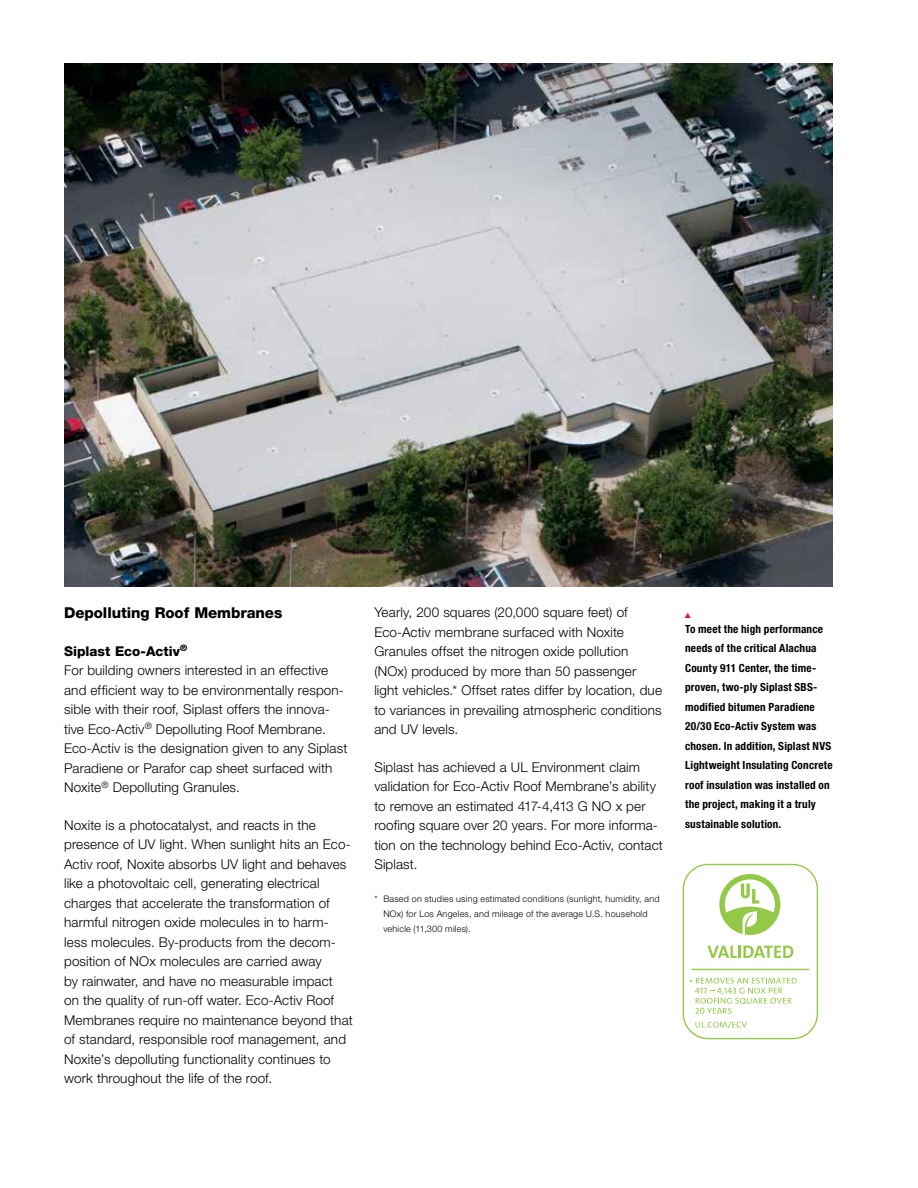
<style>
.page{position:relative;width:918px;height:1188px;background:#fff}
.page>*{position:absolute;margin:0;border:0;box-sizing:border-box;transform-origin:0 0}
.t1{font:800 15px "Helvetica Neue LT Std";letter-spacing:-.005em;color:#000}
.t2{font:300 13.5px/19.5px "Helvetica Neue LT Std";letter-spacing:.01em;color:#000}
.t3{font:700 condensed 11.25px/19.5px "Helvetica Neue LT Std";letter-spacing:.015em;color:#000}
.t4{font:300 9px/15px "Helvetica Neue LT Std";letter-spacing:.025em;color:#000}
.s1{font-weight:800}
</style>
<div class="page">
<img style="left:64px;top:64px;width:769px;height:523px">
<div style="left:683px;top:864px;width:135px;height:175px;border:1px solid #94c947;border-radius:25px"></div>
<svg style="left:719px;top:874px;width:61px;height:61px"></svg>
<hr style="left:692px;top:969px;width:117px;height:1px;background:#94c947">
<svg style="left:690px;top:978px;width:107px;height:36px"></svg>
<svg style="left:707px;top:946px;width:86px;height:12px"></svg>
<svg style="left:695px;top:1021px;width:52px;height:8px"></svg>
<p class="t1" style="left:64px;top:604px;width:220px">Depolluting Roof Membranes</p>
<p class="t2" style="left:64px;top:641px;width:285px"><span class="s1">Siplast Eco-Activ</span><sup>®<br></sup>For building owners interested in an effective and efficient way to be environmentally respon&shy;sible with their roof, Siplast offers the innova&shy;tive Eco-Activ<sup>®</sup> Depolluting Roof Membrane.<br>Eco-Activ is the designation given to any Siplast Paradiene or Parafor cap sheet surfaced with Noxite<sup>®</sup> Depolluting Granules.</p>
<p class="t2" style="left:64px;top:815px;width:290px">Noxite is a photocatalyst, and reacts in the presence of UV light. When sunlight hits an Eco-Activ roof, Noxite absorbs UV light and behaves like a photovoltaic cell, generating electrical charges that accelerate the transformation of harmful nitrogen oxide molecules in to harm&shy;less molecules. By-products from the decom&shy;position of NOx molecules are carried away<br>by rainwater, and have no measurable impact<br>on the quality of run-off water. Eco-Activ Roof Membranes require no maintenance beyond that of standard, responsible roof management, and Noxite’s depolluting functionality continues to work throughout the life of the roof.</p>
<p class="t2" style="left:374px;top:602px;width:289px">Yearly, 200 squares (20,000 square feet) of Eco-Activ membrane surfaced with Noxite Granules offset the nitrogen oxide pollution (NOx) produced by more than 50 passenger light vehicles.* Offset rates differ by location, due to variances in prevailing atmospheric conditions and UV levels.</p>
<p class="t2" style="left:374px;top:757px;width:290px">Siplast has achieved a UL Environment claim validation for Eco-Activ Roof Membrane’s ability to remove an estimated 417-4,413 G NO x per roofing square over 20 years. For more informa&shy;tion on the technology behind Eco-Activ, contact Siplast.</p>
<p class="t4" style="left:383px;top:891px;width:278px;text-indent:-9px">* Based on studies using estimated conditions (sunlight, humidity, and<br>NOx) for Los Angeles, and mileage of the average U.S. household vehicle (11,300 miles).</p>
<p class="t3" style="left:685px;top:619px;width:149px">To meet the high performance needs of the critical Alachua<br>County 911 Center, the time&shy;proven, two-ply Siplast SBS&shy;modified bitumen Paradiene<br>20/30 Eco-Activ System was chosen. In addition, Siplast NVS<br>Lightweight Insulating Concrete roof insulation was installed on the project, making it a truly sustainable solution.</p>
</div>
